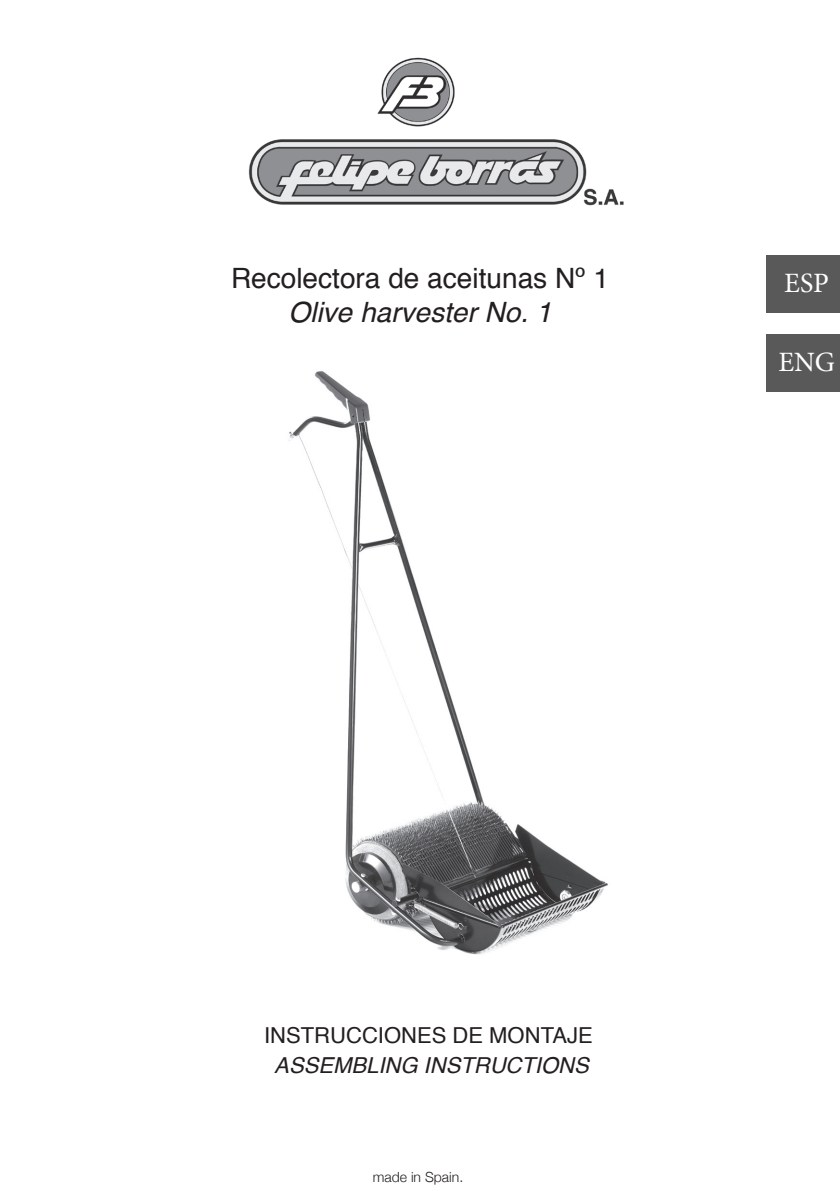
<style>
.page{position:relative;width:840px;height:1191px;background:#fff}
.page>*{position:absolute;margin:0;border:0;box-sizing:border-box;transform-origin:0 0}
.t1{font:28px "Helvetica";color:#231f20}
.t2{font:italic 28px "Helvetica";color:#231f20}
.t3{font:28px "Minion Pro";letter-spacing:-.005em;color:#fff}
.t4{font:22px "Helvetica";color:#231f20}
.t5{font:italic 22px "Helvetica";color:#231f20}
.t6{font:300 14px "Helvetica Neue";color:#231f20}
</style>
<div class="page">
<img style="left:248px;top:57px;width:376px;height:149px">
<img style="left:289px;top:371px;width:319px;height:584px">
<div style="left:765px;top:255px;width:74px;height:58px;background:#595959"></div>
<div style="left:765px;top:334px;width:74px;height:58px;background:#595959"></div>
<p class="t1" style="left:231px;top:256px;width:379px">Recolectora de aceitunas Nº 1</p>
<p class="t2" style="left:288px;top:290px;width:264px">Olive harvester No. 1</p>
<p class="t3" style="left:783px;top:264px;width:46px">ESP</p>
<p class="t3" style="left:777px;top:343px;width:58px">ENG</p>
<p class="t4" style="left:264px;top:1018px;width:330px">INSTRUCCIONES DE MONTAJE</p>
<p class="t5" style="left:274px;top:1048px;width:316px">ASSEMBLING INSTRUCTIONS</p>
<p class="t6" style="left:372px;top:1168px;width:92px">made in Spain.</p>
</div>
